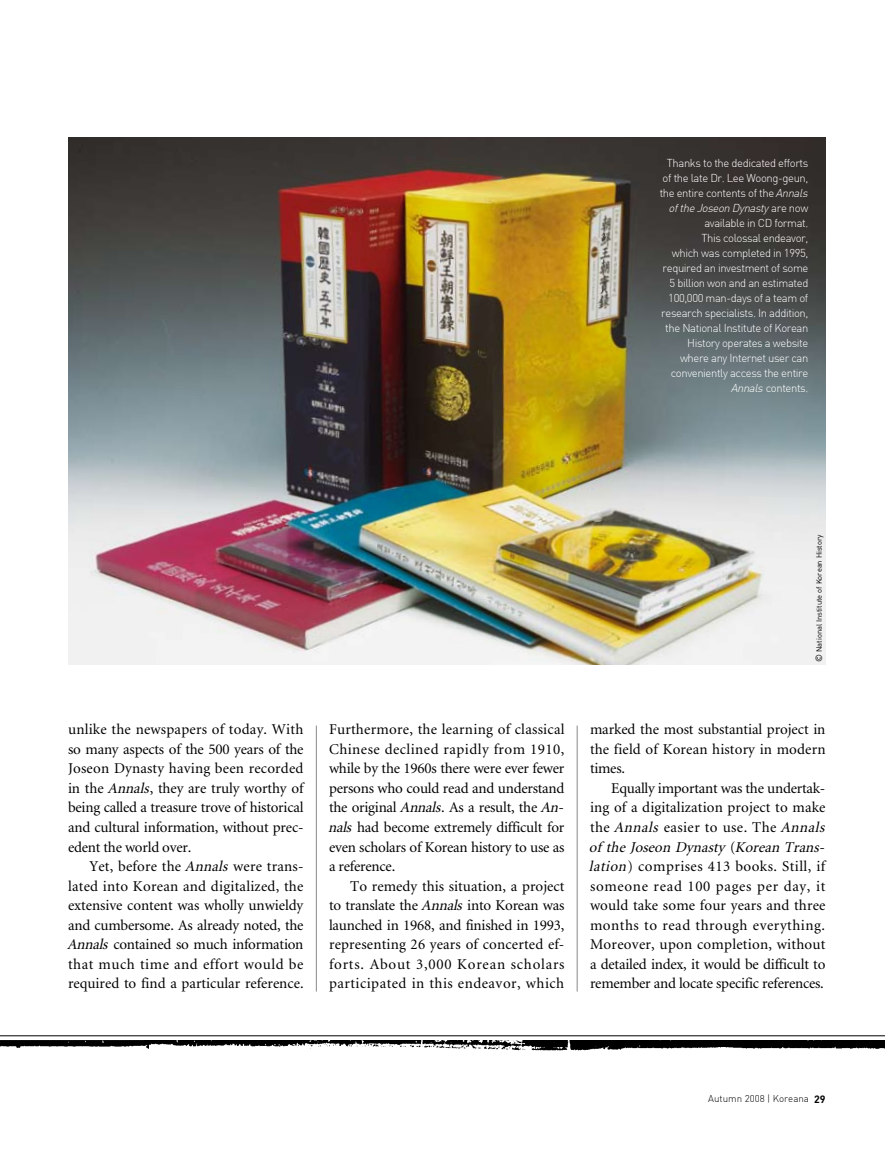
<style>
.page{position:relative;width:885px;height:1149px;background:#fff}
.page>*{position:absolute;margin:0;border:0;box-sizing:border-box;transform-origin:0 0}
.t1{font:15px/19.5px "Minion";color:#000;text-align:justify}
.t2{font:11.25px/15px "Dinlig";letter-spacing:-.035em;color:#fff;text-align:right}
.t3{font:9.75px "Dinlig";color:#000}
.t4{font:7.5px "Dinreg";color:#000}
.s1{font-style:italic}
.s2{font-size:9px}
.s3{font-family:"Dinbol";font-size:10.5px}
</style>
<div class="page">
<img style="left:68px;top:137px;width:757px;height:527px">
<hr style="left:0;top:1035px;width:884px;height:1px;background:#000">
<img style="left:0;top:1040px;width:145px;height:8px">
<img style="left:145px;top:1040px;width:739px;height:11px">
<hr style="left:316px;top:725px;width:1px;height:266px;background:#898989">
<hr style="left:577px;top:725px;width:1px;height:266px;background:#898989">
<p class="t2" style="left:659px;top:155px;width:152px">Thanks to the dedicated efforts of the late Dr. Lee Woong-geun, the entire contents of the <span class="s1">Annals oftheJoseonDynasty</span> a r e n o w available in CD format.<br>This colossal endeavor,<br>which was completed in 1995, required an investment of some<br>5 billion won and an estimated<br>100,000 man-days of a team of research specialists. In addition, the National Institute of Korean<br>History operates a website where any Internet user can conveniently access the entire<br><span class="s1">Annals</span> contents.</p>
<p class="t4" style="left:814px;top:661px;width:129px;rotate:-90deg"><span class="s2">©</span> National Institute of Korean History</p>
<p class="t1" style="left:68px;top:720px;width:237px">unlike the newspapers of today. With so many aspects of the 500 years of the Joseon Dynasty having been recorded in the <span class="s1">Annals</span>, they are truly worthy of being called a treasure trove of historical and cultural information, without prec&shy;edent the world over.</p>
<p class="t1" style="left:67px;top:856px;width:238px;text-indent:22px">Yet, before the <span class="s1">Annals</span> were trans&shy;lated into Korean and digitalized, the extensive content was wholly unwieldy and cumbersome. As already noted, the <span class="s1">Annals</span> contained so much information that much time and effort would be required to find a particular reference.</p>
<p class="t1" style="left:328px;top:720px;width:240px;text-align:left">Furthermore, the learning of classical Chinese declined rapidly from 1910, while by the 1960s there were ever fewer persons who could read and understand the original <span class="s1">Annals</span>. As a result, the <span class="s1">An&shy;nals</span> had become extremely difficult for even scholars of Korean history to use as a reference.</p>
<p class="t1" style="left:329px;top:876px;width:237px;text-indent:21px">To remedy this situation, a project to translate the <span class="s1">Annals</span> into Korean was launched in 1968, and finished in 1993, representing 26 years of concerted ef&shy;forts. About 3,000 Korean scholars participated in this endeavor, which</p>
<p class="t1" style="left:590px;top:720px;width:237px">marked the most substantial project in the field of Korean history in modern times.</p>
<p class="t1" style="left:589px;top:778px;width:240px;text-align:left;text-indent:22px">Equally important was the undertak&shy;ing of a digitalization project to make the <span class="s1">Annals</span> easier to use. The <span class="s1">Annals of the Joseon Dynasty</span> ( <span class="s1">Korean Trans&shy;lation</span>) comprises 413 books. Still, if someone read 100 pages per day, it would take some four years and three months to read through everything.<br>Moreover, upon completion, without a detailed index, it would be difficult to remember and locate specific references.</p>
<p class="t3" style="left:708px;top:1092px;width:119px">Autumn 2008 | Koreana <span class="s3">29</span></p>
</div>
